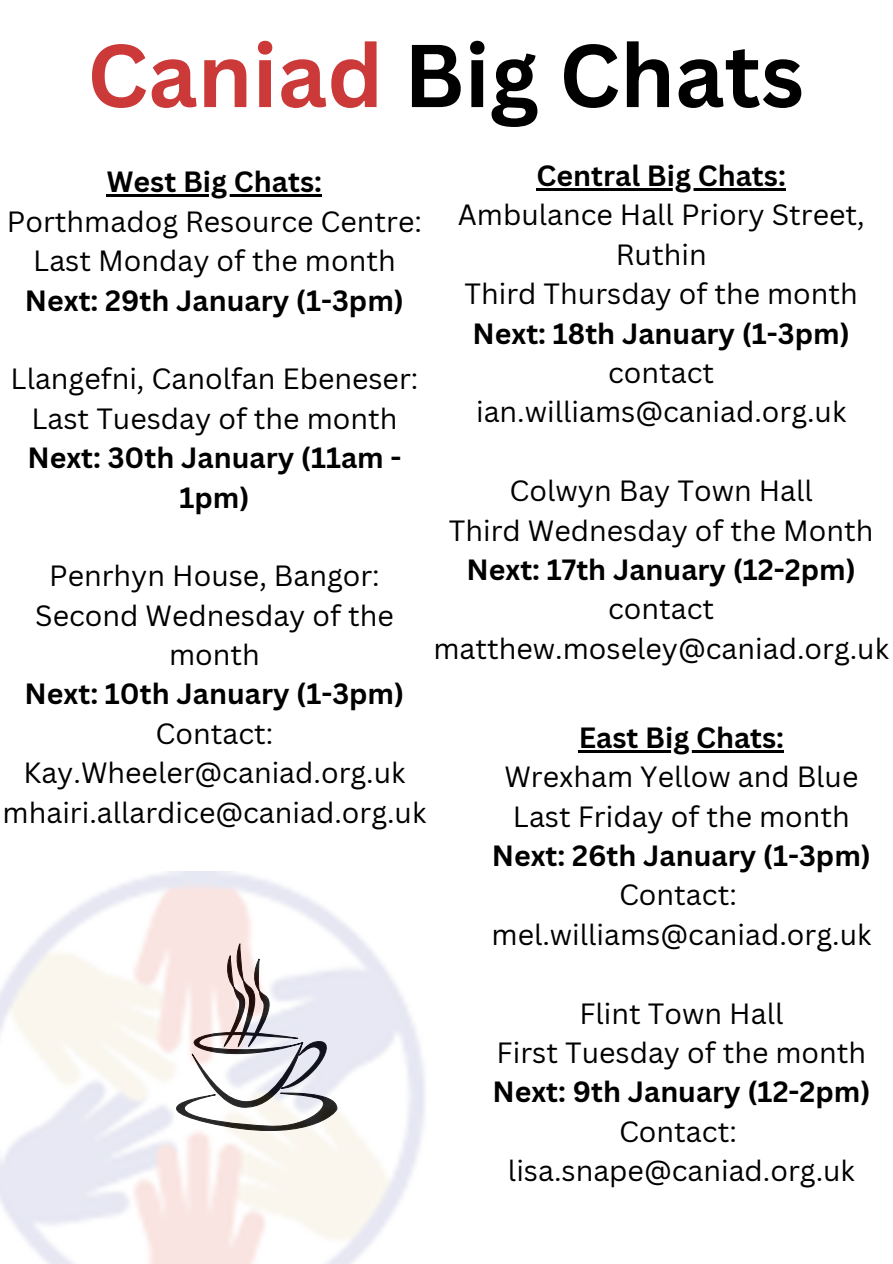
<style>
.page{position:relative;width:893px;height:1264px;background:#fff}
.page>*{position:absolute;margin:0;border:0;box-sizing:border-box;transform-origin:0 0}
.t1{font:700 87px "Canva Sans";color:#000}
.t2{font:28.5px/39.3px "Canva Sans";color:#000;text-align:center}
.t3{font:700 28.5px/39.3px "Canva Sans";color:#000;text-align:center}
.s1{color:#cb3939}
</style>
<div class="page">
<hr style="left:107px;top:195px;width:215px;height:2px;background:#000">
<hr style="left:536px;top:188px;width:249px;height:2px;background:#000">
<hr style="left:578px;top:750px;width:206px;height:2px;background:#000">
<img style="left:0;top:871px;width:425px;height:392px">
<p class="t1" style="left:87px;top:14px;width:718px"><span class="s1">Caniad</span> Big Chats</p>
<p class="t3" style="left:107px;top:162px;width:216px">West Big Chats:</p>
<p class="t2" style="left:7px;top:201px;width:416px">Porthmadog Resource Centre:</p>
<p class="t2" style="left:33px;top:240px;width:364px">Last Monday of the month</p>
<p class="t3" style="left:25px;top:280px;width:380px">Next: 29th January (1-3pm)</p>
<p class="t2" style="left:11px;top:358px;width:409px">Llangefni, Canolfan Ebeneser:</p>
<p class="t2" style="left:31px;top:398px;width:367px">Last Tuesday of the month</p>
<p class="t3" style="left:27px;top:437px;width:375px">Next: 30th January (11am -<br>1pm)</p>
<p class="t2" style="left:49px;top:555px;width:332px">Penrhyn House, Bangor:</p>
<p class="t2" style="left:35px;top:595px;width:360px">Second Wednesday of the month</p>
<p class="t3" style="left:25px;top:673px;width:381px">Next: 10th January (1-3pm)</p>
<p class="t2" style="left:23px;top:713px;width:383px">Contact:<br>Kay.Wheeler@caniad.org.uk</p>
<p class="t2" style="left:3px;top:792px;width:425px">mhairi.allardice@caniad.org.uk</p>
<p class="t3" style="left:536px;top:155px;width:251px">Central Big Chats:</p>
<p class="t2" style="left:457px;top:195px;width:408px">Ambulance Hall Priory Street,<br>Ruthin</p>
<p class="t2" style="left:464px;top:273px;width:395px">Third Thursday of the month</p>
<p class="t3" style="left:472px;top:313px;width:379px">Next: 18th January (1-3pm)</p>
<p class="t2" style="left:608px;top:352px;width:108px">contact</p>
<p class="t2" style="left:476px;top:391px;width:371px">ian.williams@caniad.org.uk</p>
<p class="t2" style="left:509px;top:470px;width:305px">Colwyn Bay Town Hall</p>
<p class="t2" style="left:449px;top:510px;width:426px">Third Wednesday of the Month</p>
<p class="t3" style="left:466px;top:549px;width:390px">Next: 17th January (12-2pm)</p>
<p class="t2" style="left:608px;top:588px;width:108px">contact</p>
<p class="t2" style="left:433px;top:628px;width:457px">matthew.moseley@caniad.org.uk</p>
<p class="t3" style="left:578px;top:717px;width:207px">East Big Chats:</p>
<p class="t2" style="left:504px;top:756px;width:355px">Wrexham Yellow and Blue</p>
<p class="t2" style="left:513px;top:796px;width:338px">Last Friday of the month</p>
<p class="t3" style="left:492px;top:835px;width:380px">Next: 26th January (1-3pm)</p>
<p class="t2" style="left:619px;top:874px;width:119px">Contact:</p>
<p class="t2" style="left:491px;top:914px;width:381px">mel.williams@caniad.org.uk</p>
<p class="t2" style="left:579px;top:992px;width:205px">Flint Town Hall</p>
<p class="t2" style="left:496px;top:1032px;width:371px">First Tuesday of the month</p>
<p class="t3" style="left:492px;top:1071px;width:379px">Next: 9th January (12-2pm)</p>
<p class="t2" style="left:619px;top:1111px;width:119px">Contact:</p>
<p class="t2" style="left:508px;top:1150px;width:348px">lisa.snape@caniad.org.uk</p>
</div>
